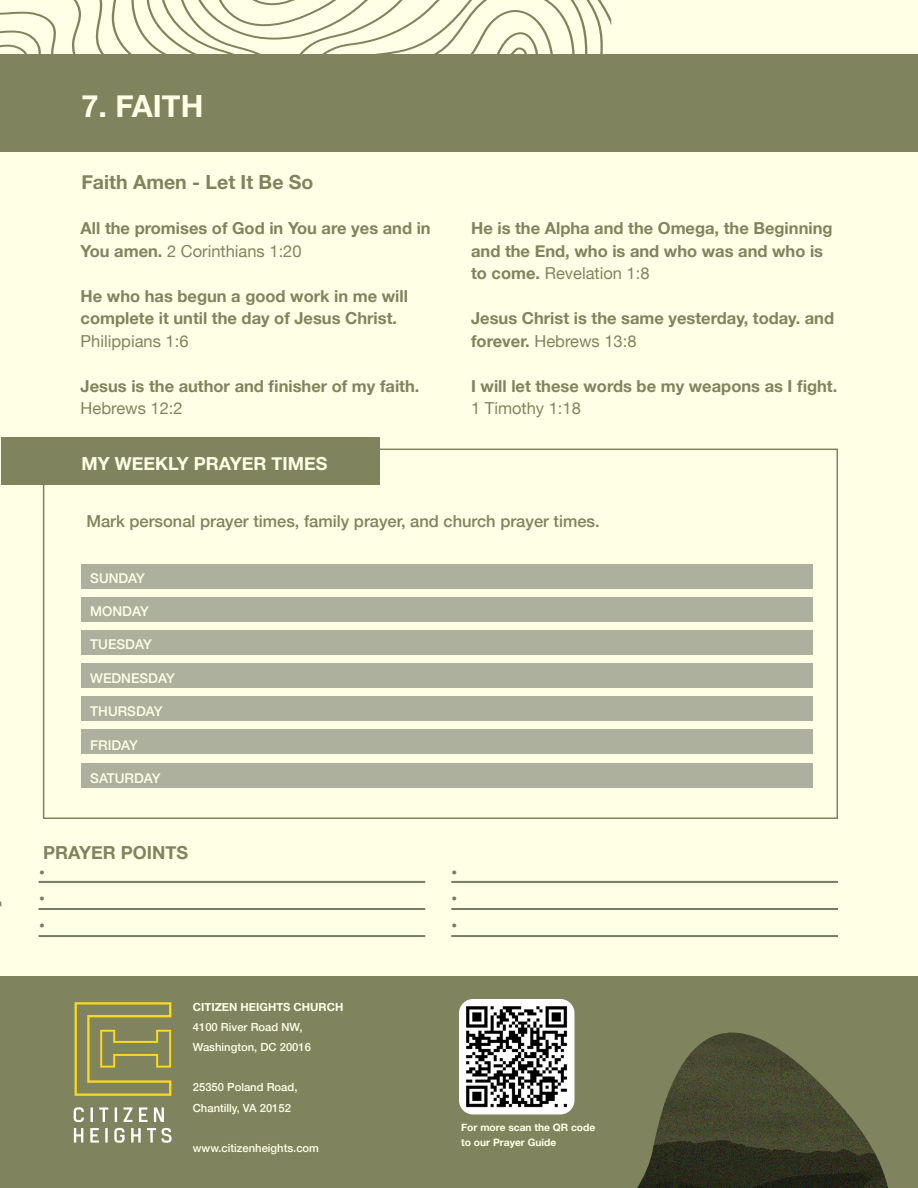
<style>
.page{position:relative;width:918px;height:1188px;background:#ffffe6}
.page>*{position:absolute;margin:0;border:0;box-sizing:border-box;transform-origin:0 0}
.t1{font:700 30.6px "Helvetica Neue";color:#ffffe6}
.chc_BODY{font:700 19.5px "Helvetica Neue";color:#7f845f}
.t2{font:700 18.15px "Helvetica Neue";color:#757e5f}
.t3{font:700 18px "Helvetica Neue";color:#ffffe6}
.t4{font:700 18px "Helvetica Neue";color:#7f845f}
.chc_BODY-2{font:700 16.5px/22.5px "Helvetica Neue";color:#7f845f}
.chc_BODY-3{font:500 16.5px "Helvetica Neue";color:#7f845f}
.t5{font:500 13.5px "Helvetica Neue";color:#ffffe6}
.t6{font:500 11.25px "Helvetica Neue";color:#ffffe6}
.t7{font:700 11.25px "Helvetica Neue";color:#ffffe6}
.t8{font:700 10.2px "Helvetica Neue";color:#ffffe6}
.s1{font-weight:400}
</style>
<div class="page">
<div style="left:0;top:976px;width:918px;height:212px;background:#7f845f"></div>
<div style="left:0;top:54px;width:918px;height:98px;background:#7f845f"></div>
<svg style="left:0;top:0;width:611px;height:54px"></svg>
<div style="left:1px;top:438px;width:379px;height:47px;background:#7f845f"></div>
<div style="left:81px;top:564px;width:732px;height:24px;background:#adb09d"></div>
<div style="left:81px;top:597px;width:732px;height:25px;background:#adb09d"></div>
<div style="left:81px;top:630px;width:732px;height:25px;background:#adb09d"></div>
<div style="left:81px;top:663px;width:732px;height:25px;background:#adb09d"></div>
<div style="left:81px;top:697px;width:732px;height:24px;background:#adb09d"></div>
<div style="left:81px;top:730px;width:732px;height:24px;background:#adb09d"></div>
<div style="left:81px;top:763px;width:732px;height:25px;background:#adb09d"></div>
<hr style="left:39px;top:881px;width:386px;height:2px;background:#757e5f">
<hr style="left:39px;top:908px;width:386px;height:2px;background:#757e5f">
<hr style="left:39px;top:935px;width:386px;height:2px;background:#757e5f">
<hr style="left:451px;top:881px;width:387px;height:2px;background:#757e5f">
<hr style="left:451px;top:908px;width:387px;height:2px;background:#757e5f">
<hr style="left:451px;top:935px;width:387px;height:2px;background:#757e5f">
<img style="left:463px;top:1003px;width:50px;height:110px">
<div style="left:459px;top:999px;width:115px;height:115px;border:3px solid #fff;border-radius:13px"></div>
<svg style="left:74px;top:1107px;width:10px;height:15px"></svg>
<svg style="left:91px;top:1107px;width:2px;height:15px"></svg>
<svg style="left:99px;top:1107px;width:9px;height:15px"></svg>
<svg style="left:115px;top:1107px;width:2px;height:15px"></svg>
<svg style="left:124px;top:1107px;width:9px;height:15px"></svg>
<svg style="left:139px;top:1107px;width:9px;height:15px"></svg>
<svg style="left:154px;top:1107px;width:10px;height:15px"></svg>
<svg style="left:74px;top:1128px;width:9px;height:15px"></svg>
<svg style="left:90px;top:1128px;width:9px;height:15px"></svg>
<hr style="left:105px;top:1128px;width:3px;height:15px;background:#fff">
<svg style="left:114px;top:1128px;width:11px;height:15px"></svg>
<svg style="left:131px;top:1128px;width:10px;height:15px"></svg>
<svg style="left:147px;top:1128px;width:25px;height:15px"></svg>
<svg style="left:75px;top:1002px;width:96px;height:94px"></svg>
<svg style="left:513px;top:999px;width:224px;height:116px"></svg>
<img style="left:637px;top:1033px;width:251px;height:155px">
<p class="t1" style="left:81px;top:82px;width:124px">7. FAITH</p>
<p class="chc_BODY" style="left:81px;top:167px;width:234px">Faith Amen - Let It Be So</p>
<p class="chc_BODY-2" style="left:81px;top:217px;width:352px">All the promises of God in You are yes and in<br>You amen. <span class="s1">2 Corinthians 1:20</span></p>
<p class="chc_BODY-2" style="left:81px;top:285px;width:329px">He who has begun a good work in me will complete it until the day of Jesus Christ.<br><span class="s1">Philippians 1:6</span></p>
<p class="chc_BODY-2" style="left:81px;top:375px;width:340px">Jesus is the author and finisher of my faith.<br><span class="s1">Hebrews 12:2</span></p>
<p class="t3" style="left:81px;top:449px;width:247px">MY WEEKLY PRAYER TIMES</p>
<p class="chc_BODY-2" style="left:471px;top:217px;width:363px">He is the Alpha and the Omega, the Beginning and the End, who is and who was and who is to come. <span class="s1">Revelation 1:8</span></p>
<p class="chc_BODY-2" style="left:471px;top:307px;width:365px">Jesus Christ is the same yesterday, today. and forever. <span class="s1">Hebrews 13:8</span></p>
<p class="chc_BODY-2" style="left:471px;top:375px;width:368px">I will let these words be my weapons as I fight.<br><span class="s1">1 Timothy 1:18</span></p>
<p class="chc_BODY-3" style="left:86px;top:507px;width:515px">Mark personal prayer times, family prayer, and church prayer times.</p>
<p class="t5" style="left:90px;top:567px;width:56px">SUNDAY</p>
<p class="t5" style="left:90px;top:600px;width:60px">MONDAY</p>
<p class="t5" style="left:90px;top:634px;width:63px">TUESDAY</p>
<p class="t5" style="left:90px;top:667px;width:86px">WEDNESDAY</p>
<p class="t5" style="left:90px;top:700px;width:74px">THURSDAY</p>
<p class="t5" style="left:90px;top:734px;width:49px">FRIDAY</p>
<p class="t5" style="left:90px;top:767px;width:72px">SATURDAY</p>
<p class="t4" style="left:43px;top:839px;width:147px">PRAYER POINTS</p>
<p class="t2" style="left:39px;top:858px;width:8px">•</p>
<p class="t2" style="left:39px;top:884px;width:8px">•</p>
<p class="t2" style="left:39px;top:911px;width:8px">•</p>
<p class="t7" style="left:193px;top:998px;width:152px">CITIZEN HEIGHTS CHURCH</p>
<p class="t6" style="left:193px;top:1018px;width:111px">4100 River Road NW,</p>
<p class="t6" style="left:193px;top:1038px;width:120px">Washington, DC 20016</p>
<p class="t6" style="left:193px;top:1078px;width:106px">25350 Poland Road,</p>
<p class="t6" style="left:193px;top:1099px;width:100px">Chantilly, VA 20152</p>
<p class="t6" style="left:193px;top:1139px;width:128px">www.citizenheights.com</p>
<p class="t2" style="left:451px;top:858px;width:8px">•</p>
<p class="t2" style="left:451px;top:884px;width:8px">•</p>
<p class="t2" style="left:451px;top:911px;width:8px">•</p>
<p class="t8" style="left:461px;top:1120px;width:136px">For more scan the QR code</p>
<p class="t8" style="left:461px;top:1134px;width:97px">to our Prayer Guide</p>
</div>
